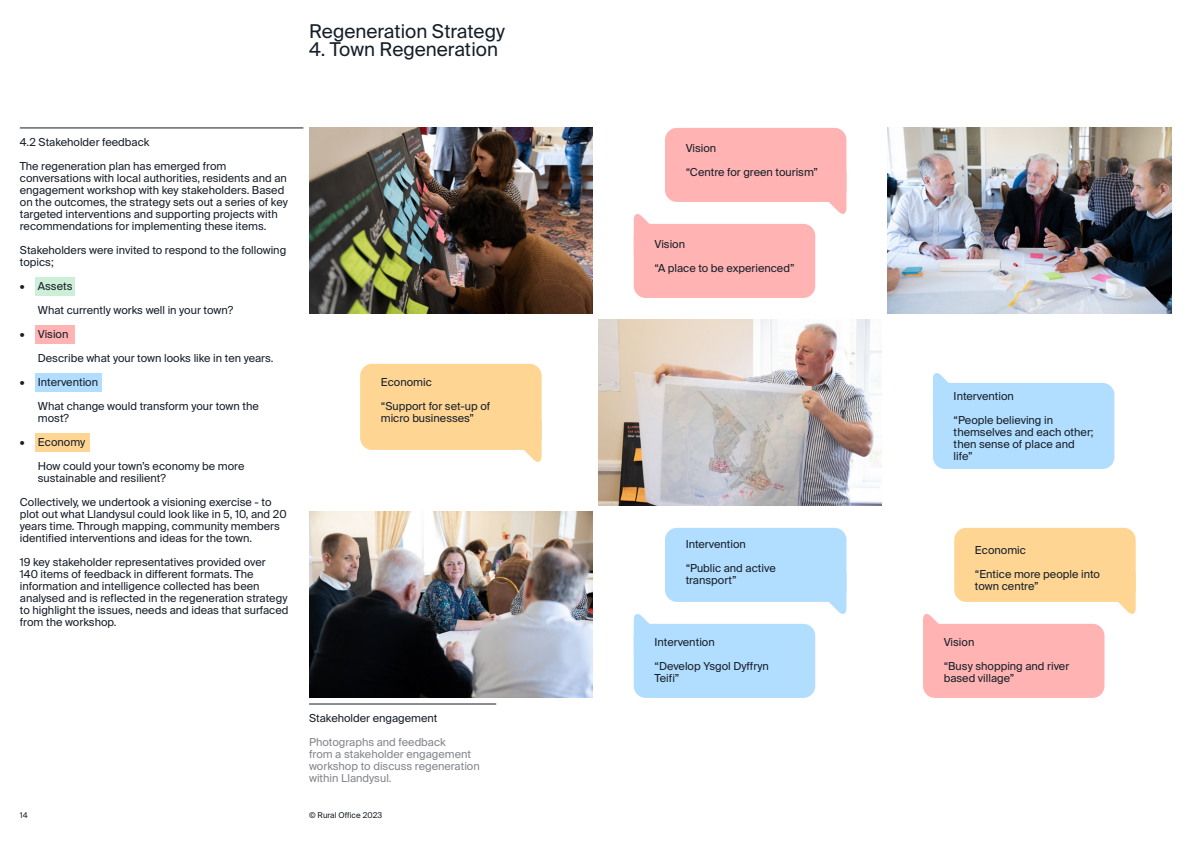
<style>
.page{position:relative;width:1191px;height:842px;background:#fff}
.page>*{position:absolute;margin:0;border:0;box-sizing:border-box;transform-origin:0 0}
.t1{font:19px "Suisse Intl";color:#161e28}
.RO_Suisse_Int_l_Body{font:11px/12px "Suisse Intl";color:#161e28}
.RO_Suisse_Int_l_Body-2{font:11px/12px "Suisse Intl";color:#82858c}
.t2{font:8px "Suisse Intl";color:#161e28}
</style>
<div class="page">
<div style="left:36px;top:434px;width:54px;height:18px;background:#ffd594"></div>
<div style="left:36px;top:278px;width:39px;height:18px;background:#cdeed7"></div>
<div style="left:36px;top:326px;width:39px;height:18px;background:#ffb3b3"></div>
<div style="left:36px;top:374px;width:66px;height:18px;background:#b1ddff"></div>
<img style="left:598px;top:320px;width:284px;height:186px">
<img style="left:309px;top:128px;width:283px;height:186px">
<img style="left:887px;top:128px;width:284px;height:186px">
<img style="left:309px;top:512px;width:283px;height:186px">
<hr style="left:309px;top:704px;width:187px;height:1px;background:#161e28">
<hr style="left:20px;top:128px;width:283px;height:1px;background:#161e28">
<div style="left:933px;top:383px;width:181px;height:86px;background:#b1ddff;border-radius:12px"></div>
<svg style="left:933px;top:373px;width:16px;height:19px"></svg>
<div style="left:634px;top:624px;width:181px;height:74px;background:#b1ddff;border-radius:12px"></div>
<svg style="left:634px;top:614px;width:53px;height:19px"></svg>
<div style="left:634px;top:224px;width:181px;height:74px;background:#ffb3b3;border-radius:12px"></div>
<svg style="left:634px;top:214px;width:16px;height:19px"></svg>
<div style="left:665px;top:528px;width:181px;height:74px;background:#b1ddff;border-radius:12px"></div>
<svg style="left:829px;top:593px;width:17px;height:21px"></svg>
<div style="left:665px;top:128px;width:181px;height:74px;background:#ffb3b3;border-radius:12px"></div>
<svg style="left:829px;top:193px;width:17px;height:21px"></svg>
<div style="left:923px;top:624px;width:181px;height:74px;background:#ffb3b3;border-radius:12px"></div>
<svg style="left:923px;top:614px;width:53px;height:19px"></svg>
<div style="left:360px;top:364px;width:181px;height:86px;background:#ffd594;border-radius:12px"></div>
<svg style="left:524px;top:441px;width:17px;height:21px"></svg>
<div style="left:954px;top:528px;width:181px;height:74px;background:#ffd594;border-radius:12px"></div>
<svg style="left:1118px;top:593px;width:17px;height:21px"></svg>
<h1 class="t1" style="left:309px;top:20px;width:197px">Regeneration Strategy</h1>
<h1 class="t1" style="left:309px;top:38px;width:190px">4. Town Regeneration</h1>
<p class="RO_Suisse_Int_l_Body" style="left:20px;top:136px;width:131px">4.2 Stakeholder feedback</p>
<p class="RO_Suisse_Int_l_Body" style="left:20px;top:160px;width:269px">The regeneration plan has emerged from conversations with local authorities, residents and an engagement workshop with key stakeholders. Based on the outcomes, the strategy sets out a series of key targeted interventions and supporting projects with recommendations for implementing these items.</p>
<p class="RO_Suisse_Int_l_Body" style="left:20px;top:244px;width:268px">Stakeholders were invited to respond to the following topics;</p>
<p class="RO_Suisse_Int_l_Body" style="left:20px;top:280px;width:54px">• Assets</p>
<p class="RO_Suisse_Int_l_Body" style="left:38px;top:304px;width:197px">What currently works well in your town?</p>
<p class="RO_Suisse_Int_l_Body" style="left:20px;top:328px;width:50px">• Vision</p>
<p class="RO_Suisse_Int_l_Body" style="left:38px;top:352px;width:237px">Describe what your town looks like in ten years.</p>
<p class="RO_Suisse_Int_l_Body" style="left:20px;top:376px;width:80px">• Intervention</p>
<p class="RO_Suisse_Int_l_Body" style="left:38px;top:400px;width:223px">What change would transform your town the most?</p>
<p class="RO_Suisse_Int_l_Body" style="left:20px;top:436px;width:67px">• Economy</p>
<p class="RO_Suisse_Int_l_Body" style="left:38px;top:460px;width:208px">How could your town’s economy be more sustainable and resilient?</p>
<p class="RO_Suisse_Int_l_Body" style="left:20px;top:496px;width:268px">Collectively, we undertook a visioning exercise - to plot out what Llandysul could look like in 5, 10, and 20 years time. Through mapping, community members identified interventions and ideas for the town.</p>
<p class="RO_Suisse_Int_l_Body" style="left:20px;top:556px;width:270px">19 key stakeholder representatives provided over<br>140 items of feedback in different formats. The information and intelligence collected has been analysed and is reflected in the regeneration strategy to highlight the issues, needs and ideas that surfaced from the workshop.</p>
<p class="RO_Suisse_Int_l_Body" style="left:381px;top:376px;width:53px">Economic</p>
<p class="RO_Suisse_Int_l_Body" style="left:381px;top:400px;width:111px">“Support for set-up of micro businesses”</p>
<p class="t2" style="left:20px;top:810px;width:9px">14</p>
<p class="RO_Suisse_Int_l_Body" style="left:309px;top:712px;width:130px">Stakeholder engagement</p>
<p class="RO_Suisse_Int_l_Body-2" style="left:309px;top:736px;width:172px">Photographs and feedback<br>from a stakeholder engagement workshop to discuss regeneration within Llandysul.</p>
<p class="t2" style="left:309px;top:810px;width:75px">© Rural Office 2023</p>
<p class="RO_Suisse_Int_l_Body" style="left:685px;top:142px;width:32px">Vision</p>
<p class="RO_Suisse_Int_l_Body" style="left:685px;top:166px;width:134px">“Centre for green tourism”</p>
<p class="RO_Suisse_Int_l_Body" style="left:654px;top:238px;width:32px">Vision</p>
<p class="RO_Suisse_Int_l_Body" style="left:654px;top:262px;width:142px">“A place to be experienced”</p>
<p class="RO_Suisse_Int_l_Body" style="left:685px;top:538px;width:62px">Intervention</p>
<p class="RO_Suisse_Int_l_Body" style="left:685px;top:562px;width:92px">“Public and active transport”</p>
<p class="RO_Suisse_Int_l_Body" style="left:654px;top:637px;width:62px">Intervention</p>
<p class="RO_Suisse_Int_l_Body" style="left:654px;top:661px;width:116px">“Develop Ysgol Dyffryn<br>Teifi”</p>
<p class="RO_Suisse_Int_l_Body" style="left:953px;top:390px;width:62px">Intervention</p>
<p class="RO_Suisse_Int_l_Body" style="left:953px;top:414px;width:141px">“People believing in themselves and each other; then sense of place and life”</p>
<p class="RO_Suisse_Int_l_Body" style="left:975px;top:544px;width:53px">Economic</p>
<p class="RO_Suisse_Int_l_Body" style="left:975px;top:568px;width:127px">“Entice more people into town centre”</p>
<p class="RO_Suisse_Int_l_Body" style="left:943px;top:637px;width:32px">Vision</p>
<p class="RO_Suisse_Int_l_Body" style="left:943px;top:661px;width:127px">“Busy shopping and river based village”</p>
</div>
